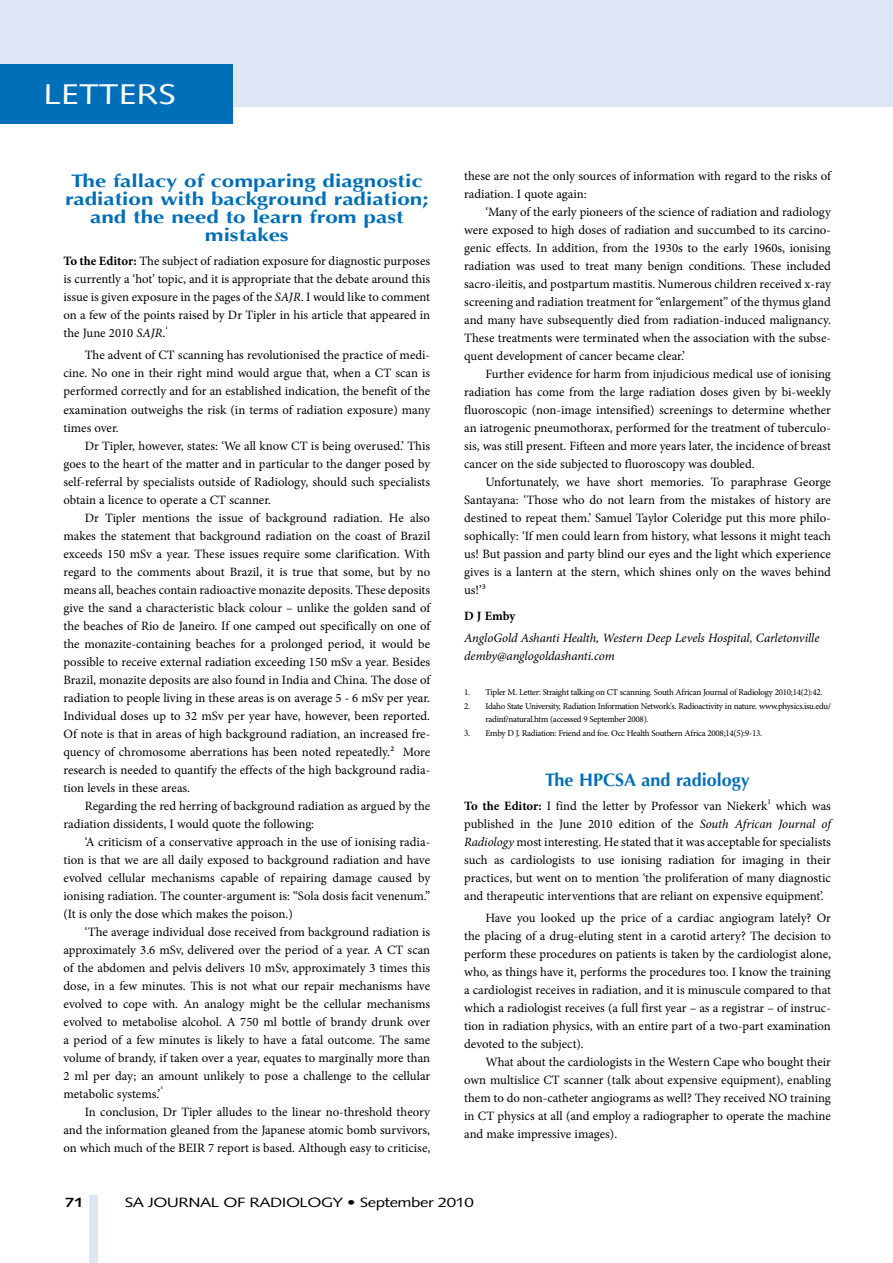
<style>
.page{position:relative;width:893px;height:1263px;background:#fff}
.page>*{position:absolute;margin:0;border:0;box-sizing:border-box;transform-origin:0 0}
.t1{font:28.5px "Syntax";color:#fff;scale:1.25 1}
.t2{font:700 18px/18px "Optima";color:#006fba;text-align:center;scale:1.25 1}
.t3{font:700 18px "Optima";color:#006fba}
.t4{font:13.5px "Syntax";letter-spacing:-.03em;color:#000;scale:1.25 1}
.t5{font:700 13.5px "Syntax";color:#000;scale:1.25 1}
.t6{font:12.75px/18px "Minion Pro";color:#000;text-align:justify}
.t7{font:italic 12.75px/18px "Minion Pro";letter-spacing:-.01em;color:#000}
.t8{font:700 12.75px "Minion Pro";color:#000}
.t9{font:9px/13.5px "Minion Pro";letter-spacing:-.03em;color:#000}
.s1{font-weight:700}
.s2{font-style:italic}
</style>
<div class="page">
<div style="left:89px;top:1195px;width:9px;height:68px;background:#dde6f5"></div>
<div style="left:0;top:0;width:893px;height:106px;background:#dde6f5"></div>
<div style="left:0;top:64px;width:233px;height:59px;background:#006fba"></div>
<h1 class="t1" style="left:43px;top:77px;width:108px">LETTERS</h1>
<h2 class="t2" style="left:65px;top:172px;width:292px">The fallacy of comparing diagnostic radiation with background radiation; and the need to learn from past mistakes</h2>
<p class="t6" style="left:63px;top:252px;width:368px"><span class="s1">To the Editor:</span> The subject of radiation exposure for diagnostic purposes is currently a ‘hot’ topic, and it is appropriate that the debate around this issue is given exposure in the pages of the <span class="s2">SAJR</span>. I would like to comment on a few of the points raised by Dr Tipler in his article that appeared in the June 2010 <span class="s2">SAJR</span>.<sup>¹</sup></p>
<p class="t6" style="left:63px;top:346px;width:368px;text-indent:21px">The advent of CT scanning has revolutionised the practice of medi&shy;cine. No one in their right mind would argue that, when a CT scan is performed correctly and for an established indication, the benefit of the examination outweighs the risk (in terms of radiation exposure) many times over.</p>
<p class="t6" style="left:63px;top:436px;width:368px;text-indent:21px">Dr Tipler, however, states: ‘We all know CT is being overused.’ This goes to the heart of the matter and in particular to the danger posed by self-referral by specialists outside of Radiology, should such specialists obtain a licence to operate a CT scanner.</p>
<p class="t6" style="left:63px;top:508px;width:368px;text-indent:21px">Dr Tipler mentions the issue of background radiation. He also makes the statement that background radiation on the coast of Brazil exceeds 150 mSv a year. These issues require some clarification. With regard to the comments about Brazil, it is true that some, but by no means all, beaches contain radioactive monazite deposits. These deposits give the sand a characteristic black colour – unlike the golden sand of the beaches of Rio de Janeiro. If one camped out specifically on one of the monazite-containing beaches for a prolonged period, it would be possible to receive external radiation exceeding 150 mSv a year. Besides Brazil, monazite deposits are also found in India and China. The dose of radiation to people living in these areas is on average 5 - 6 mSv per year.<br>Individual doses up to 32 mSv per year have, however, been reported.<br>Of note is that in areas of high background radiation, an increased fre&shy;quency of chromosome aberrations has been noted repeatedly.² More research is needed to quantify the effects of the high background radia&shy;tion levels in these areas.</p>
<p class="t6" style="left:63px;top:797px;width:368px;text-indent:21px">Regarding the red herring of background radiation as argued by the radiation dissidents, I would quote the following:</p>
<p class="t6" style="left:63px;top:833px;width:368px;text-indent:21px">‘A criticism of a conservative approach in the use of ionising radia&shy;tion is that we are all daily exposed to background radiation and have evolved cellular mechanisms capable of repairing damage caused by ionising radiation. The counter-argument is: “Sola dosis facit venenum.” (It is only the dose which makes the poison.)</p>
<p class="t6" style="left:63px;top:923px;width:368px;text-indent:21px">‘The average individual dose received from background radiation is approximately 3.6 mSv, delivered over the period of a year. A CT scan of the abdomen and pelvis delivers 10 mSv, approximately 3 times this dose, in a few minutes. This is not what our repair mechanisms have evolved to cope with. An analogy might be the cellular mechanisms evolved to metabolise alcohol. A 750 ml bottle of brandy drunk over a period of a few minutes is likely to have a fatal outcome. The same volume of brandy, if taken over a year, equates to marginally more than 2 ml per day; an amount unlikely to pose a challenge to the cellular metabolic systems.’<sup>³</sup></p>
<p class="t6" style="left:63px;top:1102px;width:368px;text-indent:21px">In conclusion, Dr Tipler alludes to the linear no-threshold theory and the information gleaned from the Japanese atomic bomb survivors, on which much of the BEIR 7 report is based. Although easy to criticise,</p>
<p class="t6" style="left:464px;top:167px;width:368px">these are not the only sources of information with regard to the risks of radiation. I quote again:</p>
<p class="t6" style="left:464px;top:203px;width:368px;text-indent:21px">‘Many of the early pioneers of the science of radiation and radiology were exposed to high doses of radiation and succumbed to its carcino&shy;genic effects. In addition, from the 1930s to the early 1960s, ionising radiation was used to treat many benign conditions. These included sacro-ileitis, and postpartum mastitis. Numerous children received x-ray screening and radiation treatment for “enlargement” of the thymus gland and many have subsequently died from radiation-induced malignancy.<br>These treatments were terminated when the association with the subse&shy;quent development of cancer became clear.’</p>
<p class="t6" style="left:464px;top:365px;width:368px;text-indent:21px">Further evidence for harm from injudicious medical use of ionising radiation has come from the large radiation doses given by bi-weekly fluoroscopic (non-image intensified) screenings to determine whether an iatrogenic pneumothorax, performed for the treatment of tuberculo&shy;sis, was still present. Fifteen and more years later, the incidence of breast cancer on the side subjected to fluoroscopy was doubled.</p>
<p class="t6" style="left:464px;top:473px;width:368px;text-indent:21px">Unfortunately, we have short memories. To paraphrase George Santayana: ‘Those who do not learn from the mistakes of history are destined to repeat them.’ Samuel Taylor Coleridge put this more philo&shy;sophically: ‘If men could learn from history, what lessons it might teach us! But passion and party blind our eyes and the light which experience gives is a lantern at the stern, which shines only on the waves behind us!’³</p>
<p class="t8" style="left:464px;top:607px;width:53px">D J Emby</p>
<p class="t7" style="left:464px;top:629px;width:357px">AngloGold Ashanti Health, Western Deep Levels Hospital, Carletonville demby@anglogoldashanti.com</p>
<p class="t9" style="left:464px;top:685px;width:360px">1. Tipler M. Letter: Straight talking on CT scanning. South African Journal of Radiology 2010;14(2):42.</p>
<p class="t9" style="left:485px;top:699px;width:347px;text-indent:-21px">2. Idaho State University, Radiation Information Network's. Radioactivity in nature. www.physics.isu.edu/ radinf/natural.htm (accessed 9 September 2008).</p>
<p class="t9" style="left:464px;top:726px;width:299px">3. Emby D J. Radiation: Friend and foe. Occ Health Southern Africa 2008;14(5):9-13.</p>
<h2 class="t3" style="left:545px;top:769px;width:206px">The HPCSA and radiology</h2>
<p class="t6" style="left:464px;top:797px;width:368px"><span class="s1">To the Editor:</span> I find the letter by Professor van Niekerk<sup>1</sup> which was published in the June 2010 edition of the <span class="s2">South African Journal of Radiology</span> most interesting. He stated that it was acceptable for specialists such as cardiologists to use ionising radiation for imaging in their practices, but went on to mention ‘the proliferation of many diagnostic and therapeutic interventions that are reliant on expensive equipment’.</p>
<p class="t6" style="left:464px;top:909px;width:368px;text-indent:21px">Have you looked up the price of a cardiac angiogram lately? Or the placing of a drug-eluting stent in a carotid artery? The decision to perform these procedures on patients is taken by the cardiologist alone, who, as things have it, performs the procedures too. I know the training a cardiologist receives in radiation, and it is minuscule compared to that which a radiologist receives (a full first year – as a registrar – of instruc&shy;tion in radiation physics, with an entire part of a two-part examination devoted to the subject).</p>
<p class="t6" style="left:464px;top:1053px;width:368px;text-indent:21px">What about the cardiologists in the Western Cape who bought their own multislice CT scanner (talk about expensive equipment), enabling them to do non-catheter angiograms as well? They received NO training in CT physics at all (and employ a radiographer to operate the machine and make impressive images).</p>
<p class="t5" style="left:65px;top:1194px;width:16px">71</p>
<p class="t4" style="left:125px;top:1194px;width:281px">SA JOURNAL OF RADIOLOGY • September 2010</p>
</div>
